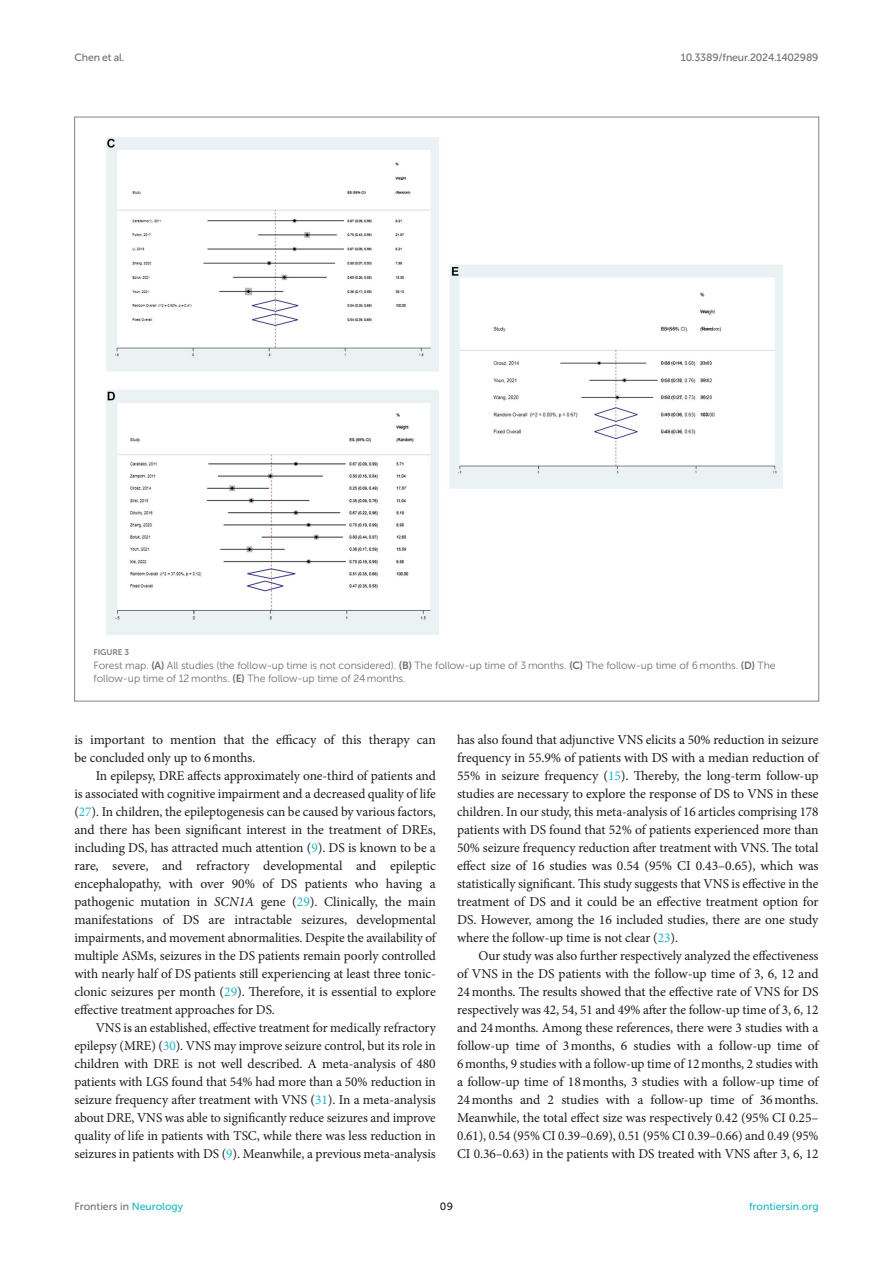
<style>
.page{position:relative;width:893px;height:1263px;background:#fff}
.page>*{position:absolute;margin:0;border:0;box-sizing:border-box;transform-origin:0 0}
.TEXT{font:13.5px/18px "Minion Pro";letter-spacing:-.005em;color:#1b1c1b;text-align:justify}
.TEXT_FLUSH{font:13.5px/18px "Minion Pro";letter-spacing:-.01em;color:#1b1c1b}
.FIG_LEG{font:10.5px/13.5px "Museo Sans 300";letter-spacing:-.01em;color:#706f70}
.t1{font:10.5px "Museo Sans 500";letter-spacing:-.015em;color:#706f70}
.t2{font:10.5px "Museo Sans 500";color:#1db5c3}
.t3{font:10.5px "Museo Sans 500";color:#1b1c1b}
.FIG_HD{font:8.25px "Museo Sans 700";letter-spacing:-.01em;color:#7e7f7f}
.s1{font-family:"Museo Sans 700"}
.s2{color:#1db5c3}
.s3{font-style:italic}
</style>
<div class="page">
<img style="left:106px;top:137px;width:677px;height:498px">
<p class="t1" style="left:74px;top:51px;width:52px">Chen et al.</p>
<p class="t1" style="left:681px;top:51px;width:139px">10.3389/fneur.2024.1402989</p>
<p class="FIG_HD" style="left:94px;top:648px;width:37px">FIGURE 3</p>
<p class="FIG_LEG" style="left:94px;top:658px;width:684px">Forest map. <span class="s1">(A)</span> All studies (the follow-up time is not considered). <span class="s1">(B)</span> The follow-up time of 3 months. <span class="s1">(C)</span> The follow-up time of 6 months. <span class="s1">(D)</span> The follow-up time of 12 months. <span class="s1">(E)</span> The follow-up time of 24 months.</p>
<p class="TEXT_FLUSH" style="left:74px;top:731px;width:363px">is important to mention that the efficacy of this therapy can be concluded only up to 6months.</p>
<p class="TEXT" style="left:74px;top:767px;width:363px;text-indent:21px">In epilepsy, DRE affects approximately one-third of patients and is associated with cognitive impairment and a decreased quality of life (<span class="s2">27</span>). In children, the epileptogenesis can be caused by various factors, and there has been significant interest in the treatment of DREs, including DS, has attracted much attention (<span class="s2">9</span>). DS is known to be a rare, severe, and refractory developmental and epileptic encephalopathy, with over 90% of DS patients who having a pathogenic mutation in <span class="s3">SCN1A</span> gene (<span class="s2">29</span>). Clinically, the main manifestations of DS are intractable seizures, developmental impairments, and movement abnormalities. Despite the availability of multiple ASMs, seizures in the DS patients remain poorly controlled with nearly half of DS patients still experiencing at least three tonic&shy;clonic seizures per month (<span class="s2">29</span>). Therefore, it is essential to explore effective treatment approaches for DS.</p>
<p class="TEXT" style="left:74px;top:1019px;width:363px;text-indent:21px">VNS is an established, effective treatment for medically refractory epilepsy (MRE) (<span class="s2">30</span>). VNS may improve seizure control, but its role in children with DRE is not well described. A meta-analysis of 480 patients with LGS found that 54% had more than a 50% reduction in seizure frequency after treatment with VNS (<span class="s2">31</span>). In a meta-analysis about DRE, VNS was able to significantly reduce seizures and improve quality of life in patients with TSC, while there was less reduction in seizures in patients with DS (<span class="s2">9</span>). Meanwhile, a previous meta-analysis</p>
<p class="TEXT" style="left:457px;top:731px;width:363px">has also found that adjunctive VNS elicits a 50% reduction in seizure frequency in 55.9% of patients with DS with a median reduction of 55% in seizure frequency (<span class="s2">15</span>). Thereby, the long-term follow-up studies are necessary to explore the response of DS to VNS in these children. In our study, this meta-analysis of 16 articles comprising 178 patients with DS found that 52% of patients experienced more than 50% seizure frequency reduction after treatment with VNS. The total effect size of 16 studies was 0.54 (95% CI 0.43–0.65), which was statistically significant. This study suggests that VNS is effective in the treatment of DS and it could be an effective treatment option for DS. However, among the 16 included studies, there are one study where the follow-up time is not clear (<span class="s2">23</span>).</p>
<p class="TEXT" style="left:457px;top:947px;width:363px;text-indent:21px">Our study was also further respectively analyzed the effectiveness of VNS in the DS patients with the follow-up time of 3, 6, 12 and 24months. The results showed that the effective rate of VNS for DS respectively was 42, 54, 51 and 49% after the follow-up time of 3, 6, 12 and 24months. Among these references, there were 3 studies with a follow-up time of 3months, 6 studies with a follow-up time of 6months, 9 studies with a follow-up time of 12months, 2 studies with a follow-up time of 18months, 3 studies with a follow-up time of 24months and 2 studies with a follow-up time of 36months.<br>Meanwhile, the total effect size was respectively 0.42 (95% CI 0.25– 0.61), 0.54 (95% CI 0.39–0.69), 0.51 (95% CI 0.39–0.66) and 0.49 (95% CI 0.36–0.63) in the patients with DS treated with VNS after 3, 6, 12</p>
<p class="t1" style="left:74px;top:1200px;width:110px">Frontiers in <span class="s2">Neurology</span></p>
<p class="t3" style="left:440px;top:1200px;width:15px">09</p>
<p class="t2" style="left:749px;top:1200px;width:71px">frontiersin.org</p>
</div>
